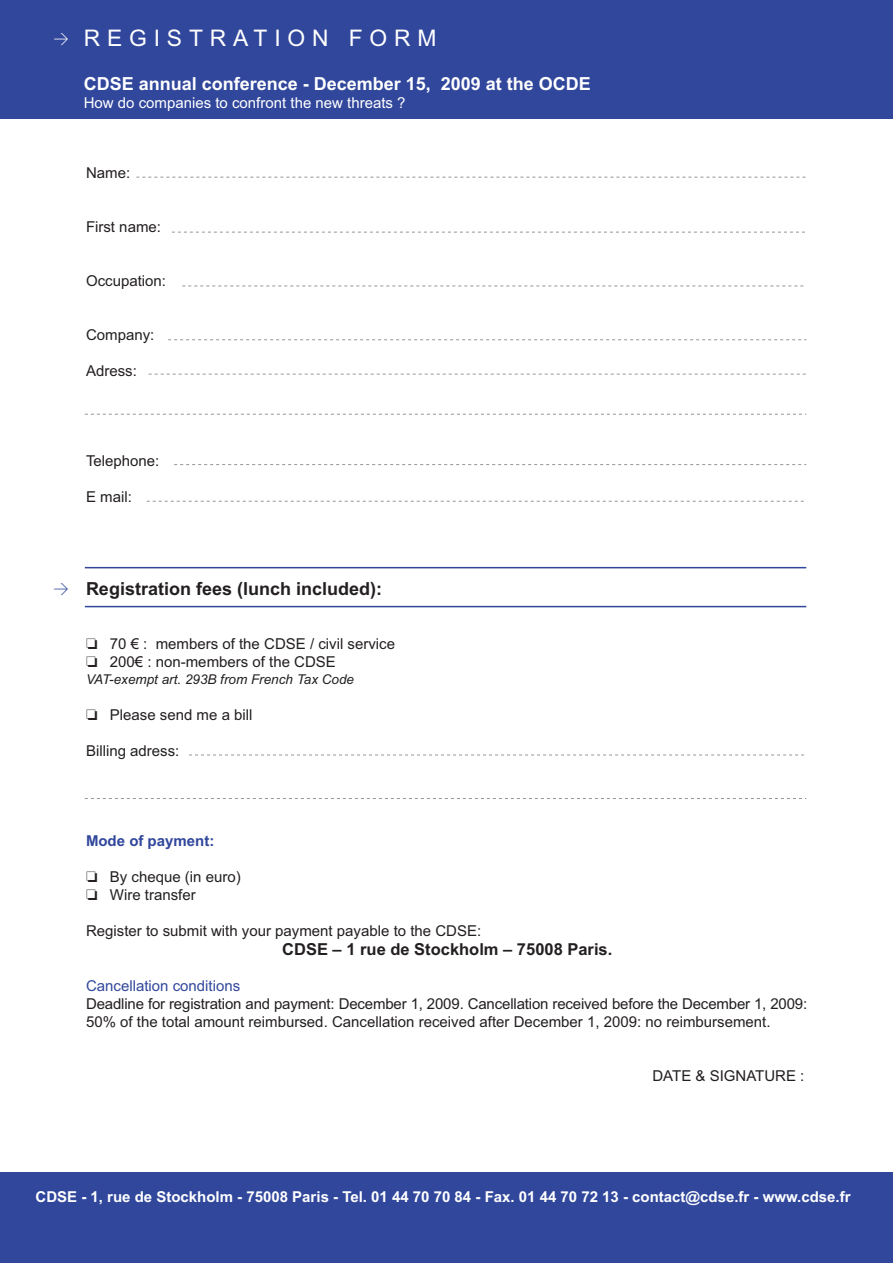
<style>
.page{position:relative;width:893px;height:1263px;background:#fff}
.page>*{position:absolute;margin:0;border:0;box-sizing:border-box;transform-origin:0 0}
.t1{font:22.8px "Arial";letter-spacing:.3em;color:#fff}
.t2{font:700 18px "Arial";color:#fff}
.t3{font:700 18px "Arial";color:#231f20}
.t4{font:700 16.5px "Arial";color:#231f20}
.t5{font:15px/18px "Arial";color:#231f20}
.t6{font:700 15px "Arial";color:#fff}
.t7{font:15px "Arial";color:#fff}
.t8{font:15px "Arial";color:#31479c}
.t9{font:700 15px "Arial";color:#31479c}
.t10{font:300 15px "DIN";color:#fff}
.t11{font:300 15px "DIN";color:#31479c}
.t12{font:italic 13.5px "Arial";color:#231f20}
</style>
<div class="page">
<div style="left:0;top:0;width:893px;height:119px;background:#31479c"></div>
<div style="left:0;top:1173px;width:893px;height:90px;background:#31479c"></div>
<svg style="left:136px;top:177px;width:670px;height:1px"></svg>
<svg style="left:172px;top:232px;width:633px;height:1px"></svg>
<svg style="left:182px;top:286px;width:622px;height:1px"></svg>
<svg style="left:168px;top:339px;width:638px;height:1px"></svg>
<svg style="left:149px;top:374px;width:657px;height:1px"></svg>
<svg style="left:85px;top:414px;width:721px;height:1px"></svg>
<svg style="left:189px;top:755px;width:615px;height:1px"></svg>
<svg style="left:85px;top:798px;width:721px;height:1px"></svg>
<svg style="left:174px;top:464px;width:632px;height:1px"></svg>
<svg style="left:147px;top:501px;width:657px;height:1px"></svg>
<hr style="left:85px;top:567px;width:721px;height:1px;background:#31479c">
<hr style="left:85px;top:606px;width:721px;height:1px;background:#31479c">
<p class="t10" style="left:54px;top:28px;width:17px">&gt;</p>
<h1 class="t1" style="left:84px;top:30px;width:354px">REGISTRATION FORM</h1>
<p class="t2" style="left:84px;top:77px;width:509px">CDSE annual conference - December 15, 2009 at the OCDE</p>
<p class="t7" style="left:84px;top:97px;width:323px">How do companies to confront the new threats ?</p>
<p class="t5" style="left:86px;top:165px;width:46px">Name:</p>
<p class="t5" style="left:86px;top:219px;width:77px">First name:</p>
<p class="t5" style="left:86px;top:273px;width:82px">Occupation:</p>
<p class="t5" style="left:86px;top:327px;width:70px">Company:</p>
<p class="t5" style="left:86px;top:363px;width:52px">Adress:</p>
<p class="t5" style="left:86px;top:453px;width:75px">Telephone:</p>
<p class="t5" style="left:86px;top:489px;width:47px">E mail:</p>
<p class="t11" style="left:54px;top:578px;width:17px">&gt;</p>
<p class="t3" style="left:86px;top:582px;width:298px">Registration fees (lunch included):</p>
<p class="t5" style="left:86px;top:636px;width:310px">❏ 70 € : members of the CDSE / civil service ❏ 200€ : non-members of the CDSE</p>
<p class="t12" style="left:86px;top:671px;width:270px">VAT-exempt art. 293B from French Tax Code</p>
<p class="t5" style="left:86px;top:707px;width:168px">❏ Please send me a bill</p>
<p class="t5" style="left:86px;top:743px;width:95px">Billing adress:</p>
<p class="t9" style="left:86px;top:835px;width:130px">Mode of payment:</p>
<p class="t5" style="left:86px;top:869px;width:156px">❏ By cheque (in euro) ❏ Wire transfer</p>
<p class="t5" style="left:86px;top:923px;width:397px">Register to submit with your payment payable to the CDSE:</p>
<p class="t4" style="left:282px;top:943px;width:332px">CDSE – 1 rue de Stockholm – 75008 Paris.</p>
<p class="t8" style="left:86px;top:981px;width:156px">Cancellation conditions</p>
<p class="t5" style="left:86px;top:996px;width:723px">Deadline for registration and payment: December 1, 2009. Cancellation received before the December 1, 2009:<br>50% of the total amount reimbursed. Cancellation received after December 1, 2009: no reimbursement.</p>
<p class="t5" style="left:652px;top:1068px;width:153px">DATE &amp; SIGNATURE :</p>
<p class="t6" style="left:36px;top:1191px;width:817px">CDSE - 1, rue de Stockholm - 75008 Paris - Tel. 01 44 70 70 84 - Fax. 01 44 70 72 13 - contact@cdse.fr - www.cdse.fr</p>
</div>
